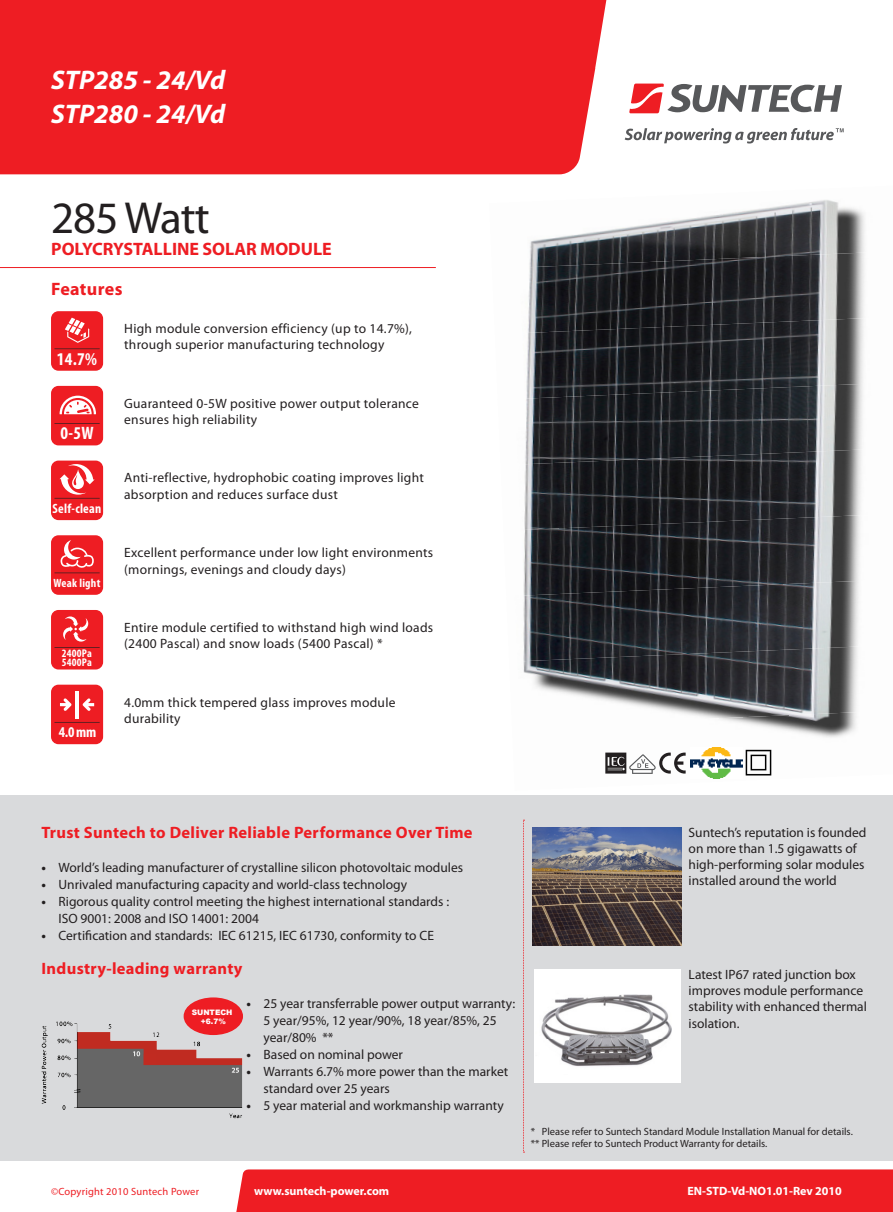
<style>
.page{position:relative;width:893px;height:1212px;background:#fff}
.page>*{position:absolute;margin:0;border:0;box-sizing:border-box;transform-origin:0 0}
.t1{font:45px "Myriad Pro";letter-spacing:-.02em;color:#231f20}
.t2{font:italic 700 27px "Myriad Pro";color:#fff}
.t3{font:700 18px "Myriad Pro";color:#ee1d23}
.t4{font:700 condensed 18px "Myriad Pro";color:#fff}
.t5{font:700 18px "Myriad Pro";letter-spacing:.02em;color:#ee1d23}
.t6{font:700 16.5px "Myriad Pro";letter-spacing:.02em;color:#ee1d23}
.t7{font:700 condensed 15px "Myriad Pro";color:#fff}
.t8{font:13.5px/16.2px "Myriad Pro";color:#231f20}
.t9{font:13.5px/16.2px "Myriad Pro";letter-spacing:.02em;color:#231f20}
.t10{font:700 condensed 13.5px "Myriad Pro";letter-spacing:.02em;color:#fff}
.t11{font:700 12px "Myriad Pro";color:#fff}
.t12{font:700 condensed 12px "Myriad Pro";letter-spacing:.02em;color:#fff}
.t13{font:700 condensed 11.25px/9px "Myriad Pro";letter-spacing:.02em;color:#fff}
.t14{font:10.5px "Myriad Pro";color:#231f20}
.t15{font:10.5px "Myriad Pro";letter-spacing:.02em;color:#ee1d23}
.t16{font:900 7.5px "Arial";color:#fff}
.s1{font-weight:700}
</style>
<div class="page">
<div style="left:236px;top:1169px;width:657px;height:43px;background:#ee1d23"></div>
<div style="left:0;top:0;width:607px;height:174px;background:#ee1d23"></div>
<svg style="left:629px;top:84px;width:213px;height:29px"></svg>
<svg style="left:625px;top:128px;width:219px;height:16px"></svg>
<img style="left:530px;top:200px;width:335px;height:51px">
<img style="left:528px;top:251px;width:337px;height:66px">
<img style="left:526px;top:317px;width:338px;height:66px">
<img style="left:525px;top:383px;width:338px;height:65px">
<img style="left:524px;top:448px;width:338px;height:66px">
<img style="left:523px;top:514px;width:337px;height:65px">
<img style="left:523px;top:579px;width:336px;height:66px">
<img style="left:523px;top:645px;width:335px;height:66px">
<img style="left:670px;top:711px;width:187px;height:68px">
<div style="left:0;top:795px;width:893px;height:366px;background:#d9dadc"></div>
<hr style="left:0;top:267px;width:436px;height:1px;background:#ee1d23">
<div style="left:51px;top:386px;width:52px;height:59px;background:#ee1d23;border-radius:7px"></div>
<svg style="left:54px;top:423px;width:46px;height:1px"></svg>
<svg style="left:60px;top:396px;width:36px;height:18px"></svg>
<div style="left:51px;top:461px;width:52px;height:59px;background:#ee1d23;border-radius:7px"></div>
<svg style="left:54px;top:464px;width:46px;height:35px"></svg>
<div style="left:51px;top:610px;width:52px;height:59px;background:#ee1d23;border-radius:7px"></div>
<svg style="left:54px;top:616px;width:46px;height:32px"></svg>
<div style="left:51px;top:535px;width:52px;height:60px;background:#ee1d23;border-radius:7px"></div>
<svg style="left:54px;top:540px;width:46px;height:33px"></svg>
<div style="left:51px;top:311px;width:52px;height:60px;background:#ee1d23;border-radius:7px"></div>
<svg style="left:54px;top:318px;width:46px;height:31px"></svg>
<div style="left:51px;top:685px;width:52px;height:59px;background:#ee1d23;border-radius:7px"></div>
<svg style="left:54px;top:722px;width:46px;height:1px"></svg>
<svg style="left:83px;top:698px;width:11px;height:13px"></svg>
<svg style="left:60px;top:698px;width:11px;height:13px"></svg>
<hr style="left:75px;top:691px;width:4px;height:27px;background:#fff">
<svg style="left:605px;top:752px;width:81px;height:22px"></svg>
<img style="left:741px;top:744px;width:35px;height:35px">
<svg style="left:523px;top:820px;width:1px;height:333px"></svg>
<img style="left:533px;top:827px;width:149px;height:118px">
<div style="left:534px;top:970px;width:147px;height:113px;background:#fff"></div>
<img style="left:541px;top:994px;width:131px;height:73px">
<img style="left:691px;top:747px;width:51px;height:31px">
<img style="left:41px;top:999px;width:202px;height:120px">
<div style="left:184px;top:998px;width:58px;height:36px;background:#ee1d23;border-radius:50%"></div>
<div style="left:184px;top:997px;width:59px;height:38px;border:2px solid #ee1d23;border-radius:50%"></div>
<p class="t2" style="left:51px;top:63px;width:176px">STP285 - 24/Vd</p>
<p class="t2" style="left:51px;top:97px;width:176px">STP280 - 24/Vd</p>
<p class="t1" style="left:51px;top:190px;width:160px">285 Watt</p>
<p class="t3" style="left:51px;top:237px;width:282px">POLYCRYSTALLINE SOLAR MODULE</p>
<p class="t5" style="left:51px;top:277px;width:73px">Features</p>
<p class="t4" style="left:57px;top:347px;width:42px">14.7%</p>
<p class="t4" style="left:60px;top:422px;width:35px">0-5W</p>
<p class="t10" style="left:52px;top:500px;width:50px">Self-clean</p>
<p class="t12" style="left:53px;top:575px;width:48px">Weak light</p>
<p class="t13" style="left:62px;top:649px;width:32px">2400Pa<br>5400Pa</p>
<p class="t7" style="left:59px;top:723px;width:39px">4.0 mm</p>
<p class="t9" style="left:124px;top:320px;width:289px">High module conversion efficiency (up to 14.7%), through superior manufacturing technology</p>
<p class="t9" style="left:124px;top:395px;width:296px">Guaranteed 0-5W positive power output tolerance ensures high reliability</p>
<p class="t9" style="left:124px;top:470px;width:301px">Anti-reflective, hydrophobic coating improves light absorption and reduces surface dust</p>
<p class="t9" style="left:124px;top:544px;width:311px">Excellent performance under low light environments (mornings, evenings and cloudy days)</p>
<p class="t9" style="left:124px;top:619px;width:311px">Entire module certified to withstand high wind loads (2400 Pascal) and snow loads (5400 Pascal) *</p>
<p class="t9" style="left:124px;top:694px;width:273px">4.0mm thick tempered glass improves module durability</p>
<p class="t6" style="left:41px;top:821px;width:433px">Trust Suntech to Deliver Reliable Performance Over Time</p>
<p class="t8" style="left:41px;top:859px;width:423px"><span class="s1">•</span> World’s leading manufacturer of crystalline silicon photovoltaic modules</p>
<p class="t8" style="left:41px;top:876px;width:367px"><span class="s1">•</span> Unrivaled manufacturing capacity and world-class technology</p>
<p class="t8" style="left:58px;top:892px;width:392px;line-height:17px;text-indent:-17px"><span class="s1">•</span> Rigorous quality control meeting the highest international standards :<br>ISO 9001: 2008 and ISO 14001: 2004</p>
<p class="t8" style="left:41px;top:927px;width:394px"><span class="s1">•</span> Certification and standards: IEC 61215, IEC 61730, conformity to CE</p>
<p class="t6" style="left:42px;top:957px;width:202px">Industry-leading warranty</p>
<p class="t16" style="left:192px;top:1007px;width:42px">SUNTECH</p>
<p class="t16" style="left:201px;top:1016px;width:26px">+6.7%</p>
<p class="t8" style="left:264px;top:995px;width:253px;line-height:17px;text-indent:-17px"><span class="s1">•</span> 25 year transferrable power output warranty:<br>5 year/95%, 12 year/90%, 18 year/85%, 25 year/80% **</p>
<p class="t8" style="left:247px;top:1046px;width:158px"><span class="s1">•</span> Based on nominal power</p>
<p class="t8" style="left:264px;top:1063px;width:246px;line-height:17px;text-indent:-17px"><span class="s1">•</span> Warrants 6.7% more power than the market standard over 25 years</p>
<p class="t8" style="left:247px;top:1097px;width:259px"><span class="s1">•</span> 5 year material and workmanship warranty</p>
<p class="t8" style="left:689px;top:824px;width:179px">Suntech’s reputation is founded on more than 1.5 gigawatts of high-performing solar modules installed around the world</p>
<p class="t8" style="left:689px;top:966px;width:180px">Latest IP67 rated junction box improves module performance stability with enhanced thermal isolation.</p>
<p class="t14" style="left:531px;top:1125px;width:323px">* Please refer to Suntech Standard Module Installation Manual for details.</p>
<p class="t14" style="left:531px;top:1137px;width:238px">** Please refer to Suntech Product Warranty for details.</p>
<p class="t15" style="left:51px;top:1185px;width:150px">©Copyright 2010 Suntech Power</p>
<p class="t11" style="left:254px;top:1183px;width:137px">www.suntech-power.com</p>
<p class="t11" style="left:687px;top:1183px;width:156px">EN-STD-Vd-NO1.01-Rev 2010</p>
</div>
